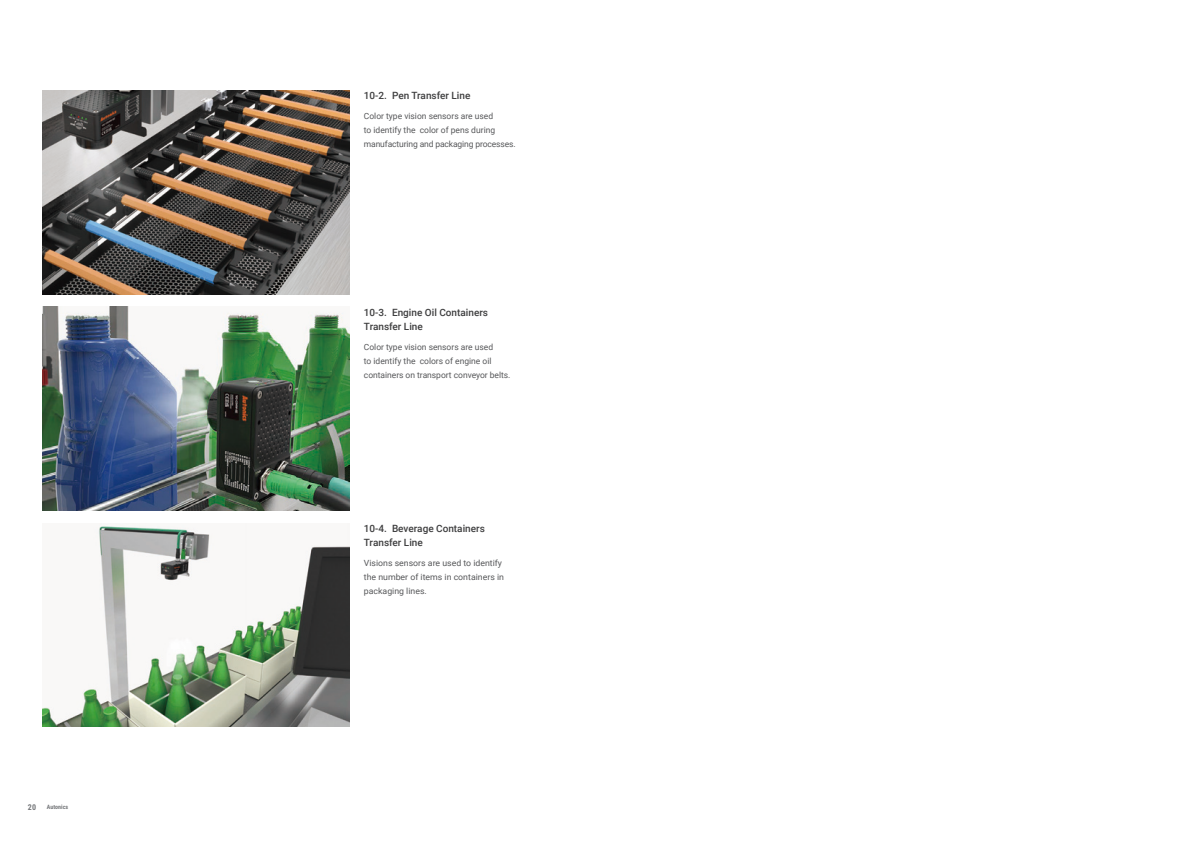
<style>
.page{position:relative;width:1191px;height:842px;background:#fff}
.page>*{position:absolute;margin:0;border:0;box-sizing:border-box;transform-origin:0 0}
.t1{font:500 10px/14px "Roboto";color:#3e3e3f}
.t2{font:8.5px/14px "Roboto";color:#57585a}
.t3{font:700 8px "Roboto Condensed";color:#76787b}
.t4{font:700 6px "Roboto Condensed";color:#76787b}
</style>
<div class="page">
<img style="left:43px;top:524px;width:307px;height:203px">
<img style="left:43px;top:91px;width:307px;height:204px">
<img style="left:43px;top:307px;width:307px;height:204px">
<p class="t3" style="left:28px;top:801px;width:10px">20</p>
<p class="t4" style="left:47px;top:802px;width:23px">Autonics</p>
<p class="t1" style="left:364px;top:88px;width:108px">10-2. Pen Transfer Line</p>
<p class="t2" style="left:364px;top:109px;width:153px">Color type vision sensors are used<br>to identify the color of pens during manufacturing and packaging processes.</p>
<p class="t1" style="left:364px;top:305px;width:126px">10-3. Engine Oil Containers<br>Transfer Line</p>
<p class="t2" style="left:364px;top:339px;width:148px">Color type vision sensors are used<br>to identify the colors of engine oil containers on transport conveyor belts.</p>
<p class="t1" style="left:364px;top:521px;width:122px">10-4. Beverage Containers<br>Transfer Line</p>
<p class="t2" style="left:364px;top:555px;width:142px">Visions sensors are used to identify the number of items in containers in packaging lines.</p>
</div>
